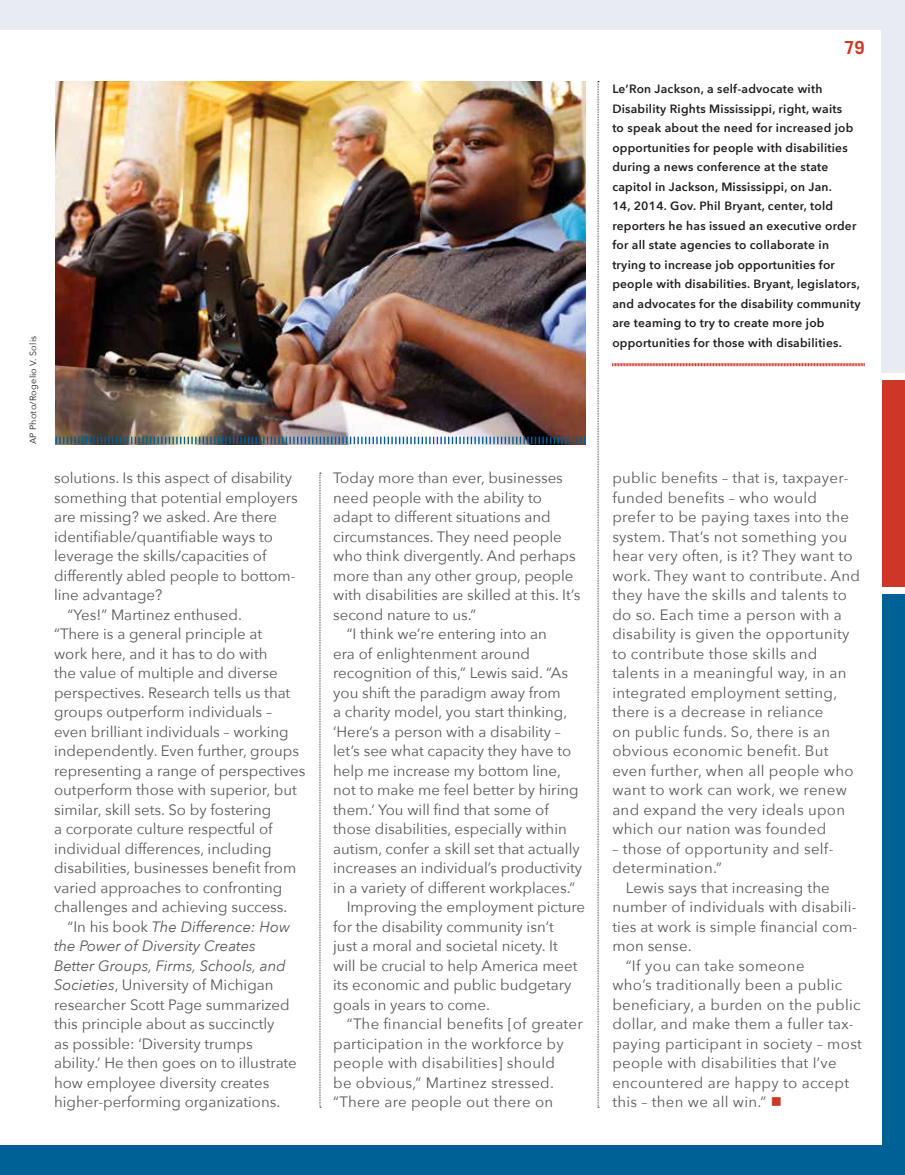
<style>
.page{position:relative;width:905px;height:1175px;background:#fff}
.page>*{position:absolute;margin:0;border:0;box-sizing:border-box;transform-origin:0 0}
.t1{font:700 18px "Trade Gothic";color:#cc3727}
.t2{font:15px "Avenir Next";color:#58595b}
.t3{font:15px/19.5px "Avenir Next";letter-spacing:.02em;color:#58595b}
.t4{font:italic 15px "Avenir Next";color:#58595b}
.t5{font:600 12px/19.5px "Avenir Next";letter-spacing:.02em;color:#231f20}
.t6{font:9px "Avenir Next";letter-spacing:.025em;color:#231f20}
.s1{font-style:normal}
.s2{font-style:italic}
.s3{color:#cc3727}
</style>
<div class="page">
<div style="left:0;top:0;width:904px;height:30px;background:#e9ebf2"></div>
<div style="left:881px;top:0;width:23px;height:373px;background:#e9ebf2"></div>
<div style="left:881px;top:594px;width:23px;height:580px;background:#006197"></div>
<div style="left:0;top:1145px;width:904px;height:29px;background:#006197"></div>
<div style="left:881px;top:380px;width:23px;height:207px;background:#cc3727"></div>
<svg style="left:319px;top:472px;width:2px;height:635px"></svg>
<svg style="left:597px;top:81px;width:2px;height:1026px;background:#cbcacb"></svg>
<img style="left:55px;top:81px;width:530px;height:355px">
<img style="left:55px;top:436px;width:530px;height:8px">
<svg style="left:612px;top:363px;width:253px;height:3px"></svg>
<p class="t6" style="left:25px;top:444px;width:110px;rotate:-90deg">AP Photo/Rogelio V. Solis</p>
<p class="t2" style="left:54px;top:465px;width:239px">solutions. Is this aspect of disability</p>
<p class="t2" style="left:54px;top:485px;width:245px">something that potential employers</p>
<p class="t2" style="left:54px;top:504px;width:225px">are missing? we asked. Are there</p>
<p class="t2" style="left:54px;top:524px;width:220px">identifiable/quantifiable ways to</p>
<p class="t2" style="left:54px;top:543px;width:214px">leverage the skills/capacities of</p>
<p class="t2" style="left:54px;top:563px;width:243px">differently abled people to bottom-</p>
<p class="t2" style="left:54px;top:582px;width:110px">line advantage?</p>
<p class="t2" style="left:68px;top:602px;width:176px">“Yes!” Martinez enthused.</p>
<p class="t2" style="left:54px;top:621px;width:210px">“There is a general principle at</p>
<p class="t2" style="left:54px;top:641px;width:215px">work here, and it has to do with</p>
<p class="t2" style="left:54px;top:660px;width:225px">the value of multiple and diverse</p>
<p class="t2" style="left:54px;top:680px;width:238px">perspectives. Research tells us that</p>
<p class="t2" style="left:54px;top:699px;width:219px">groups outperform individuals –</p>
<p class="t2" style="left:54px;top:719px;width:236px">even brilliant individuals – working</p>
<p class="t2" style="left:54px;top:738px;width:246px">independently. Even further, groups</p>
<p class="t2" style="left:54px;top:758px;width:253px">representing a range of perspectives</p>
<p class="t2" style="left:54px;top:777px;width:244px">outperform those with superior, but</p>
<p class="t2" style="left:54px;top:797px;width:219px">similar, skill sets. So by fostering</p>
<p class="t2" style="left:54px;top:816px;width:220px">a corporate culture respectful of</p>
<p class="t2" style="left:54px;top:836px;width:219px">individual differences, including</p>
<p class="t2" style="left:54px;top:855px;width:244px">disabilities, businesses benefit from</p>
<p class="t2" style="left:54px;top:875px;width:230px">varied approaches to confronting</p>
<p class="t2" style="left:54px;top:894px;width:235px">challenges and achieving success.</p>
<p class="t4" style="left:68px;top:914px;width:224px"><span class="s1">“In his book</span> The Difference: How</p>
<p class="t4" style="left:54px;top:933px;width:203px">the Power of Diversity Creates</p>
<p class="t4" style="left:54px;top:953px;width:233px">Better Groups, Firms, Schools, and</p>
<p class="t2" style="left:54px;top:972px;width:221px"><span class="s2">Societies</span>, University of Michigan</p>
<p class="t2" style="left:54px;top:992px;width:237px">researcher Scott Page summarized</p>
<p class="t2" style="left:54px;top:1011px;width:222px">this principle about as succinctly</p>
<p class="t2" style="left:54px;top:1031px;width:200px">as possible: ‘Diversity trumps</p>
<p class="t2" style="left:54px;top:1050px;width:244px">ability.’ He then goes on to illustrate</p>
<p class="t2" style="left:54px;top:1070px;width:217px">how employee diversity creates</p>
<p class="t2" style="left:54px;top:1089px;width:228px">higher-performing organizations.</p>
<p class="t2" style="left:333px;top:465px;width:231px">Today more than ever, businesses</p>
<p class="t2" style="left:333px;top:485px;width:210px">need people with the ability to</p>
<p class="t2" style="left:333px;top:504px;width:219px">adapt to different situations and</p>
<p class="t2" style="left:333px;top:524px;width:230px">circumstances. They need people</p>
<p class="t2" style="left:333px;top:543px;width:244px">who think divergently. And perhaps</p>
<p class="t2" style="left:333px;top:563px;width:242px">more than any other group, people</p>
<p class="t2" style="left:333px;top:582px;width:249px">with disabilities are skilled at this. It’s</p>
<p class="t2" style="left:333px;top:602px;width:145px">second nature to us.”</p>
<p class="t2" style="left:346px;top:621px;width:201px">“I think we’re entering into an</p>
<p class="t2" style="left:333px;top:641px;width:198px">era of enlightenment around</p>
<p class="t2" style="left:333px;top:660px;width:236px">recognition of this,” Lewis said. “As</p>
<p class="t2" style="left:333px;top:680px;width:229px">you shift the paradigm away from</p>
<p class="t2" style="left:333px;top:699px;width:236px">a charity model, you start thinking,</p>
<p class="t2" style="left:333px;top:719px;width:229px">‘Here’s a person with a disability –</p>
<p class="t2" style="left:333px;top:738px;width:239px">let’s see what capacity they have to</p>
<p class="t2" style="left:333px;top:758px;width:229px">help me increase my bottom line,</p>
<p class="t2" style="left:333px;top:777px;width:247px">not to make me feel better by hiring</p>
<p class="t2" style="left:333px;top:797px;width:217px">them.’ You will find that some of</p>
<p class="t2" style="left:333px;top:816px;width:235px">those disabilities, especially within</p>
<p class="t2" style="left:333px;top:836px;width:248px">autism, confer a skill set that actually</p>
<p class="t2" style="left:333px;top:855px;width:250px">increases an individual’s productivity</p>
<p class="t2" style="left:333px;top:875px;width:244px">in a variety of different workplaces.”</p>
<p class="t2" style="left:346px;top:894px;width:240px">Improving the employment picture</p>
<p class="t2" style="left:333px;top:914px;width:222px">for the disability community isn’t</p>
<p class="t2" style="left:333px;top:933px;width:226px">just a moral and societal nicety. It</p>
<p class="t2" style="left:333px;top:953px;width:246px">will be crucial to help America meet</p>
<p class="t2" style="left:333px;top:972px;width:240px">its economic and public budgetary</p>
<p class="t2" style="left:333px;top:992px;width:158px">goals in years to come.</p>
<p class="t3" style="left:346px;top:1013px;width:238px">“The financial benefits [of greater</p>
<p class="t3" style="left:333px;top:1033px;width:232px">participation in the workforce by</p>
<p class="t3" style="left:333px;top:1052px;width:223px">people with disabilities] should</p>
<p class="t3" style="left:333px;top:1072px;width:222px">be obvious,” Martinez stressed.</p>
<p class="t3" style="left:333px;top:1091px;width:222px">“There are people out there on</p>
<p class="t1" style="left:844px;top:37px;width:22px">79</p>
<p class="t5" style="left:612px;top:79px;width:250px">Le’Ron Jackson, a self-advocate with Disability Rights Mississippi, right, waits<br>to speak about the need for increased job opportunities for people with disabilities during a news conference at the state capitol in Jackson, Mississippi, on Jan.<br>14, 2014. Gov. Phil Bryant, center, told reporters he has issued an executive order for all state agencies to collaborate in trying to increase job opportunities for people with disabilities. Bryant, legislators, and advocates for the disability community are teaming to try to create more job opportunities for those with disabilities.</p>
<p class="t3" style="left:612px;top:467px;width:249px">public benefits – that is, taxpayer&shy;funded benefits – who would prefer to be paying taxes into the system. That’s not something you hear very often, is it? They want to work. They want to contribute. And they have the skills and talents to do so. Each time a person with a disability is given the opportunity to contribute those skills and talents in a meaningful way, in an integrated employment setting, there is a decrease in reliance<br>on public funds. So, there is an obvious economic benefit. But even further, when all people who want to work can work, we renew and expand the very ideals upon which our nation was founded</p>
<p class="t3" style="left:612px;top:838px;width:223px">– those of opportunity and self&shy;determination.”</p>
<p class="t2" style="left:626px;top:875px;width:205px">Lewis says that increasing the</p>
<p class="t2" style="left:612px;top:894px;width:246px">number of individuals with disabili-</p>
<p class="t2" style="left:612px;top:914px;width:246px">ties at work is simple financial com-</p>
<p class="t2" style="left:612px;top:933px;width:81px">mon sense.</p>
<p class="t3" style="left:626px;top:955px;width:180px">“If you can take someone</p>
<p class="t3" style="left:612px;top:974px;width:231px">who’s traditionally been a public</p>
<p class="t3" style="left:612px;top:994px;width:250px">beneficiary, a burden on the public</p>
<p class="t3" style="left:612px;top:1013px;width:243px">dollar, and make them a fuller tax-</p>
<p class="t3" style="left:612px;top:1033px;width:251px">paying participant in society – most</p>
<p class="t3" style="left:612px;top:1052px;width:226px">people with disabilities that I’ve</p>
<p class="t3" style="left:612px;top:1072px;width:238px">encountered are happy to accept</p>
<p class="t3" style="left:612px;top:1091px;width:171px">this – then we all win.” <span class="s3">■</span></p>
</div>
